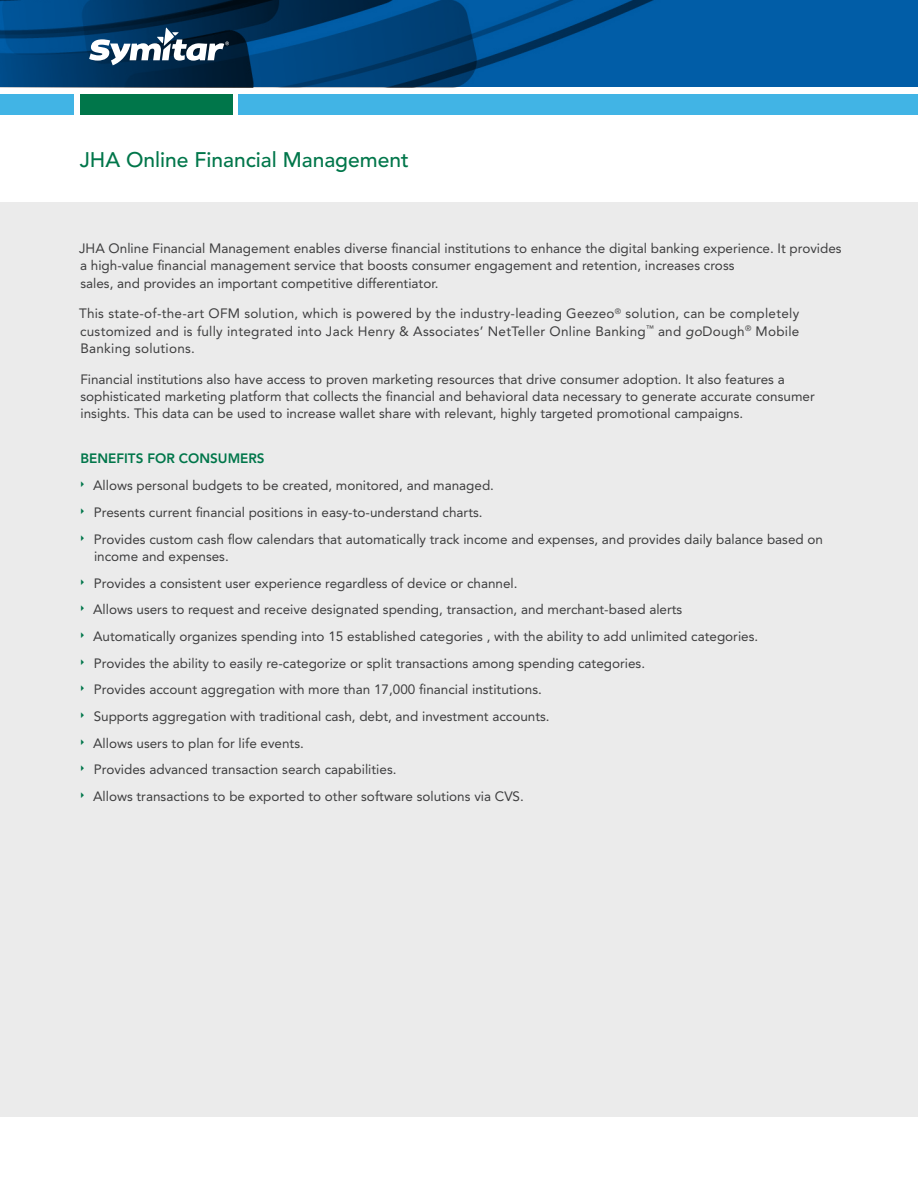
<style>
.page{position:relative;width:918px;height:1188px;background:#fff}
.page>*{position:absolute;margin:0;border:0;box-sizing:border-box;transform-origin:0 0}
.t1{font:500 21px "Avenir LT Std";color:#00764a}
.t2{font:13.5px/26.7px "Avenir LT Std";color:#3e3e3f}
.t3{font:800 13.5px "Avenir LT Std";color:#00764a}
.s1{font-style:italic}
</style>
<div class="page">
<svg style="left:0;top:0;width:918px;height:87px;background:#004b88"></svg>
<div style="left:0;top:203px;width:918px;height:914px;background:#ebebeb"></div>
<svg style="left:89px;top:27px;width:140px;height:38px"></svg>
<div style="left:239px;top:94px;width:679px;height:21px;background:#41b4e5"></div>
<div style="left:0;top:94px;width:74px;height:21px;background:#41b4e5"></div>
<div style="left:80px;top:94px;width:153px;height:21px;background:#00764a"></div>
<h1 class="t1" style="left:80px;top:147px;width:331px">JHA Online Financial Management</h1>
<p class="t2" style="left:79px;top:240px;width:764px;line-height:17.2px">JHA Online Financial Management enables diverse financial institutions to enhance the digital banking experience. It provides a high-value financial management service that boosts consumer engagement and retention, increases cross<br>sales, and provides an important competitive differentiator.</p>
<p class="t2" style="left:79px;top:305px;width:722px;line-height:17.2px;text-align:justify">This state-of-the-art OFM solution, which is powered by the industry-leading Geezeo<sup>®</sup> solution, can be completely customized and is fully integrated into Jack Henry &amp; Associates’ NetTeller Online Banking<sup>™</sup> and <span class="s1">go</span>Dough<sup>®</sup> Mobile Banking solutions.</p>
<p class="t2" style="left:80px;top:371px;width:736px;line-height:17.2px">Financial institutions also have access to proven marketing resources that drive consumer adoption. It also features a sophisticated marketing platform that collects the financial and behavioral data necessary to generate accurate consumer insights. This data can be used to increase wallet share with relevant, highly targeted promotional campaigns.</p>
<p class="t3" style="left:80px;top:451px;width:186px">BENEFITS FOR CONSUMERS</p>
<p class="t2" style="left:93px;top:472px;width:731px">Allows personal budgets to be created, monitored, and managed.<br>Presents current financial positions in easy-to-understand charts.<br>Provides custom cash flow calendars that automatically track income and expenses, and provides daily balance based on</p>
<p class="t2" style="left:93px;top:543px;width:667px">income and expenses.<br>Provides a consistent user experience regardless of device or channel.<br>Allows users to request and receive designated spending, transaction, and merchant-based alerts Automatically organizes spending into 15 established categories , with the ability to add unlimited categories.<br>Provides the ability to easily re-categorize or split transactions among spending categories.<br>Provides account aggregation with more than 17,000 financial institutions.<br>Supports aggregation with traditional cash, debt, and investment accounts.<br>Allows users to plan for life events.<br>Provides advanced transaction search capabilities.<br>Allows transactions to be exported to other software solutions via CVS.</p>
</div>
